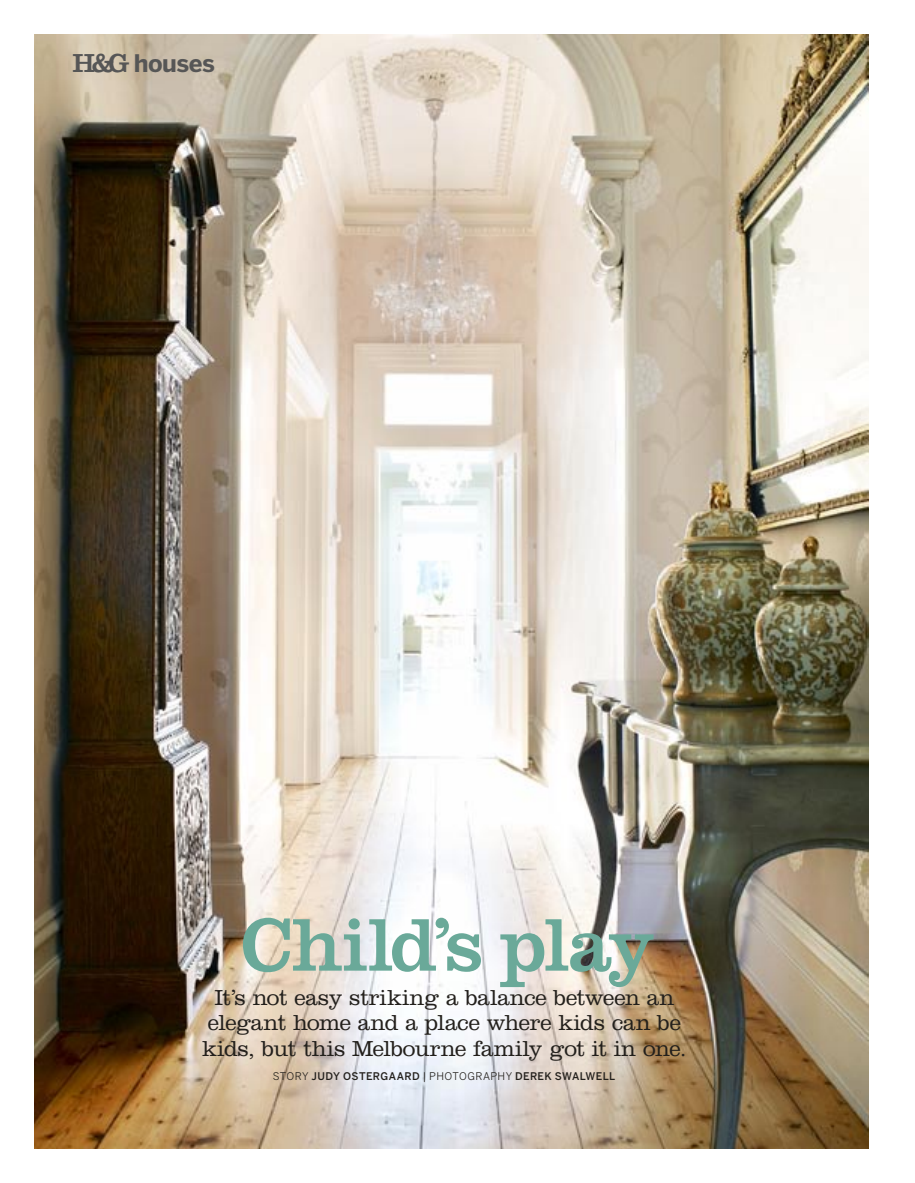
<style>
.page{position:relative;width:915px;height:1183px;background:#fff}
.page>*{position:absolute;margin:0;border:0;box-sizing:border-box;transform-origin:0 0}
.Head_R{font:77.4px "Clarendon LT Std";letter-spacing:-.015em;color:#6aa999}
.t1{font:700 24px "Benton Sans";letter-spacing:-.02em;color:#565656}
.Intro_R{font:300 22.5px/25.5px "Clarendon LT Std";letter-spacing:-.015em;color:#23201c;text-align:center}
.Byline_title_R{font:500 10.5px "Benton Sans";letter-spacing:.03em;color:#23201c}
.s1{font-family:"Clarendon LT Std";font-weight:400;font-size:27px}
.s2{font-weight:400}
</style>
<div class="page">
<img style="left:34px;top:34px;width:833px;height:1114px">
<p class="t1" style="left:72px;top:49px;width:144px"><span class="s1">H&amp;G</span> houses</p>
<p class="Head_R" style="left:241px;top:899px;width:415px">Child’s play</p>
<p class="Intro_R" style="left:202px;top:984px;width:485px">It’s not easy striking a balance between an elegant home and a place where kids can be kids, but this Melbourne family got it in one.</p>
<p class="Byline_title_R" style="left:273px;top:1069px;width:344px"><span class="s2">STORY</span> JUDY OSTERGAARD <span class="s2">| PHOTOGRAPHY</span> DEREK SWALWELL</p>
</div>
